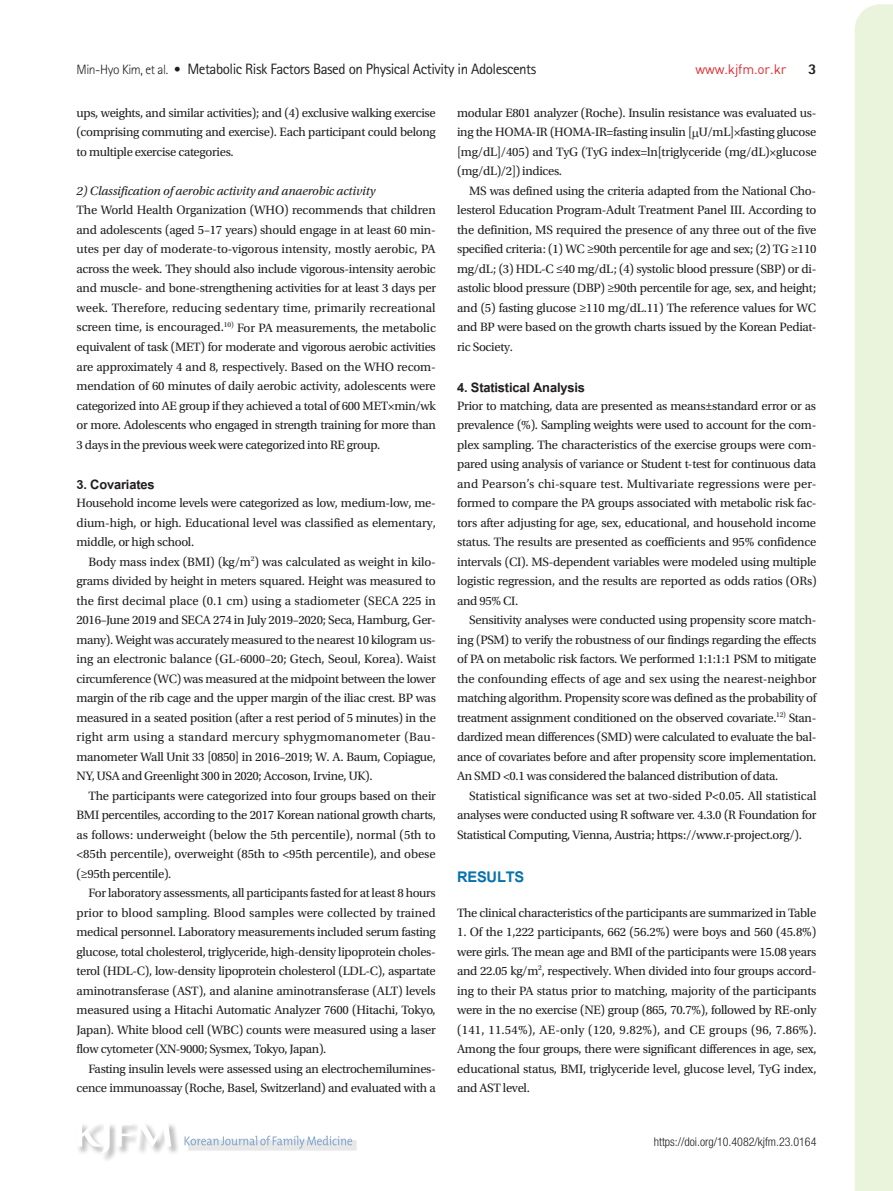
<style>
.page{position:relative;width:893px;height:1191px;background:#fff}
.page>*{position:absolute;margin:0;border:0;box-sizing:border-box;transform-origin:0 0}
.t1{font:700 20.4px "Utsaah";letter-spacing:-.01em;color:#0872ad}
.t2{font:700 18px "Utsaah";letter-spacing:-.01em;color:#231f20}
.t3{font:15px "Rotis Sans Serif Std";letter-spacing:-.03em;color:#231f20}
.t4{font:800 15px "Rotis Sans Serif Std";color:#231f20}
.t5{font:13.5px "Dinreg";letter-spacing:-.01em;color:#e02a30}
.t6{font:12.75px/19.5px "Utopia Std";letter-spacing:-.025em;color:#231f20;text-align:justify}
.t7{font:italic 12.75px "Utopia Std";letter-spacing:-.01em;color:#231f20}
.t8{font:300 condensed 12px "Helvetica Neue LT Std";color:#231f20}
.s1{font-weight:300;font-size:13.5px}
</style>
<div class="page">
<div style="left:855px;top:4px;width:38px;height:1187px;background:#eaf3dc"></div>
<div style="left:188px;top:1140px;width:169px;height:10px;background:#e8e8e9"></div>
<svg style="left:185px;top:1135px;width:167px;height:13px"></svg>
<div style="left:76px;top:1122px;width:104px;height:40px;background:#231f20;opacity:.3"></div>
<svg style="left:77px;top:1122px;width:94px;height:32px"></svg>
<p class="t3" style="left:77px;top:60px;width:461px"><span class="s1">Min-Hyo Kim, et al. •</span> Metabolic Risk Factors Based on Physical Activity in Adolescents</p>
<p class="t5" style="left:695px;top:61px;width:93px">www.kjfm.or.kr</p>
<p class="t4" style="left:808px;top:60px;width:10px">3</p>
<p class="t6" style="left:77px;top:103px;width:361px">ups, weights, and similar activities); and (4) exclusive walking exercise (comprising commuting and exercise). Each participant could belong to multiple exercise categories.</p>
<p class="t7" style="left:77px;top:184px;width:300px">2) Classification of aerobic activity and anaerobic activity</p>
<p class="t6" style="left:77px;top:201px;width:361px">The World Health Organization (WHO) recommends that children and adolescents (aged 5–17 years) should engage in at least 60 min&shy;utes per day of moderate-to-vigorous intensity, mostly aerobic, PA across the week. They should also include vigorous-intensity aerobic and muscle- and bone-strengthening activities for at least 3 days per week. Therefore, reducing sedentary time, primarily recreational screen time, is encouraged.<sup>10)</sup> For PA measurements, the metabolic equivalent of task (MET) for moderate and vigorous aerobic activities are approximately 4 and 8, respectively. Based on the WHO recom&shy;mendation of 60 minutes of daily aerobic activity, adolescents were categorized into AE group if they achieved a total of 600 MET×min/wk or more. Adolescents who engaged in strength training for more than 3 days in the previous week were categorized into RE group.</p>
<h2 class="t2" style="left:77px;top:476px;width:80px">3. Covariates</h2>
<p class="t6" style="left:77px;top:493px;width:361px">Household income levels were categorized as low, medium-low, me&shy;dium-high, or high. Educational level was classified as elementary, middle, or high school.</p>
<p class="t6" style="left:77px;top:552px;width:361px;text-indent:12px">Body mass index (BMI) (kg/m<sup>2</sup>) was calculated as weight in kilo&shy;grams divided by height in meters squared. Height was measured to the first decimal place (0.1 cm) using a stadiometer (SECA 225 in 2016–June 2019 and SECA 274 in July 2019–2020; Seca, Hamburg, Ger&shy;many). Weight was accurately measured to the nearest 10 kilogram us&shy;ing an electronic balance (GL-6000–20; Gtech, Seoul, Korea). Waist circumference (WC) was measured at the midpoint between the lower margin of the rib cage and the upper margin of the iliac crest. BP was measured in a seated position (after a rest period of 5 minutes) in the right arm using a standard mercury sphygmomanometer (Bau&shy;manometer Wall Unit 33 [0850] in 2016–2019; W. A. Baum, Copiague, NY, USA and Greenlight 300 in 2020; Accoson, Irvine, UK).</p>
<p class="t6" style="left:77px;top:786px;width:361px;text-indent:12px">The participants were categorized into four groups based on their BMI percentiles, according to the 2017 Korean national growth charts, as follows: underweight (below the 5th percentile), normal (5th to &lt;85th percentile), overweight (85th to &lt;95th percentile), and obese (≥95th percentile).</p>
<p class="t6" style="left:77px;top:883px;width:361px;text-indent:12px">For laboratory assessments, all participants fasted for at least 8 hours prior to blood sampling. Blood samples were collected by trained medical personnel. Laboratory measurements included serum fasting glucose, total cholesterol, triglyceride, high-density lipoprotein choles&shy;terol (HDL-C), low-density lipoprotein cholesterol (LDL-C), aspartate aminotransferase (AST), and alanine aminotransferase (ALT) levels measured using a Hitachi Automatic Analyzer 7600 (Hitachi, Tokyo, Japan). White blood cell (WBC) counts were measured using a laser flow cytometer (XN-9000; Sysmex, Tokyo, Japan).</p>
<p class="t6" style="left:77px;top:1059px;width:361px;text-align:right">Fasting insulin levels were assessed using an electrochemilumines&shy;cence immunoassay (Roche, Basel, Switzerland) and evaluated with a</p>
<p class="t6" style="left:457px;top:103px;width:361px">modular E801 analyzer (Roche). Insulin resistance was evaluated us&shy;ing the HOMA-IR (HOMA-IR=fasting insulin [ U/mL]×fasting glucose [mg/dL]/405) and TyG (TyG index=ln[triglyceride (mg/dL)×glucose (mg/dL)/2]) indices.</p>
<p class="t6" style="left:457px;top:181px;width:361px;text-indent:12px">MS was defined using the criteria adapted from the National Cho&shy;lesterol Education Program-Adult Treatment Panel III. According to the definition, MS required the presence of any three out of the five specified criteria: (1) WC ≥90th percentile for age and sex; (2) TG ≥110 mg/dL; (3) HDL-C ≤40 mg/dL; (4) systolic blood pressure (SBP) or di&shy;astolic blood pressure (DBP) ≥90th percentile for age, sex, and height; and (5) fasting glucose ≥110 mg/dL.11) The reference values for WC and BP were based on the growth charts issued by the Korean Pediat&shy;ric Society.</p>
<h2 class="t2" style="left:457px;top:378px;width:129px">4. Statistical Analysis</h2>
<p class="t6" style="left:457px;top:396px;width:361px">Prior to matching, data are presented as means±standard error or as prevalence (%). Sampling weights were used to account for the com&shy;plex sampling. The characteristics of the exercise groups were com&shy;pared using analysis of variance or Student t-test for continuous data and Pearson’s chi-square test. Multivariate regressions were per&shy;formed to compare the PA groups associated with metabolic risk fac&shy;tors after adjusting for age, sex, educational, and household income status. The results are presented as coefficients and 95% confidence intervals (CI). MS-dependent variables were modeled using multiple logistic regression, and the results are reported as odds ratios (ORs) and 95% CI.</p>
<p class="t6" style="left:457px;top:610px;width:361px;text-indent:12px">Sensitivity analyses were conducted using propensity score match&shy;ing (PSM) to verify the robustness of our findings regarding the effects of PA on metabolic risk factors. We performed 1:1:1:1 PSM to mitigate the confounding effects of age and sex using the nearest-neighbor matching algorithm. Propensity score was defined as the probability of treatment assignment conditioned on the observed covariate.<sup>12)</sup> Stan&shy;dardized mean differences (SMD) were calculated to evaluate the bal&shy;ance of covariates before and after propensity score implementation.<br>An SMD &lt;0.1 was considered the balanced distribution of data.</p>
<p class="t6" style="left:457px;top:786px;width:361px;text-indent:12px">Statistical significance was set at two-sided P&lt;0.05. All statistical analyses were conducted using R software ver. 4.3.0 (R Foundation for Statistical Computing, Vienna, Austria; https://www.r-project.org/).</p>
<h1 class="t1" style="left:457px;top:867px;width:69px">RESULTS</h1>
<p class="t6" style="left:457px;top:903px;width:361px">The clinical characteristics of the participants are summarized in Table</p>
<p class="t6" style="left:457px;top:922px;width:361px">1. Of the 1,222 participants, 662 (56.2%) were boys and 560 (45.8%) were girls. The mean age and BMI of the participants were 15.08 years and 22.05 kg/m<sup>2</sup>, respectively. When divided into four groups accord&shy;ing to their PA status prior to matching, majority of the participants were in the no exercise (NE) group (865, 70.7%), followed by RE-only (141, 11.54%), AE-only (120, 9.82%), and CE groups (96, 7.86%).<br>Among the four groups, there were significant differences in age, sex, educational status, BMI, triglyceride level, glucose level, TyG index, and AST level.</p>
<p class="t8" style="left:654px;top:1134px;width:164px">https://doi.org/10.4082/kjfm.23.0164</p>
</div>
